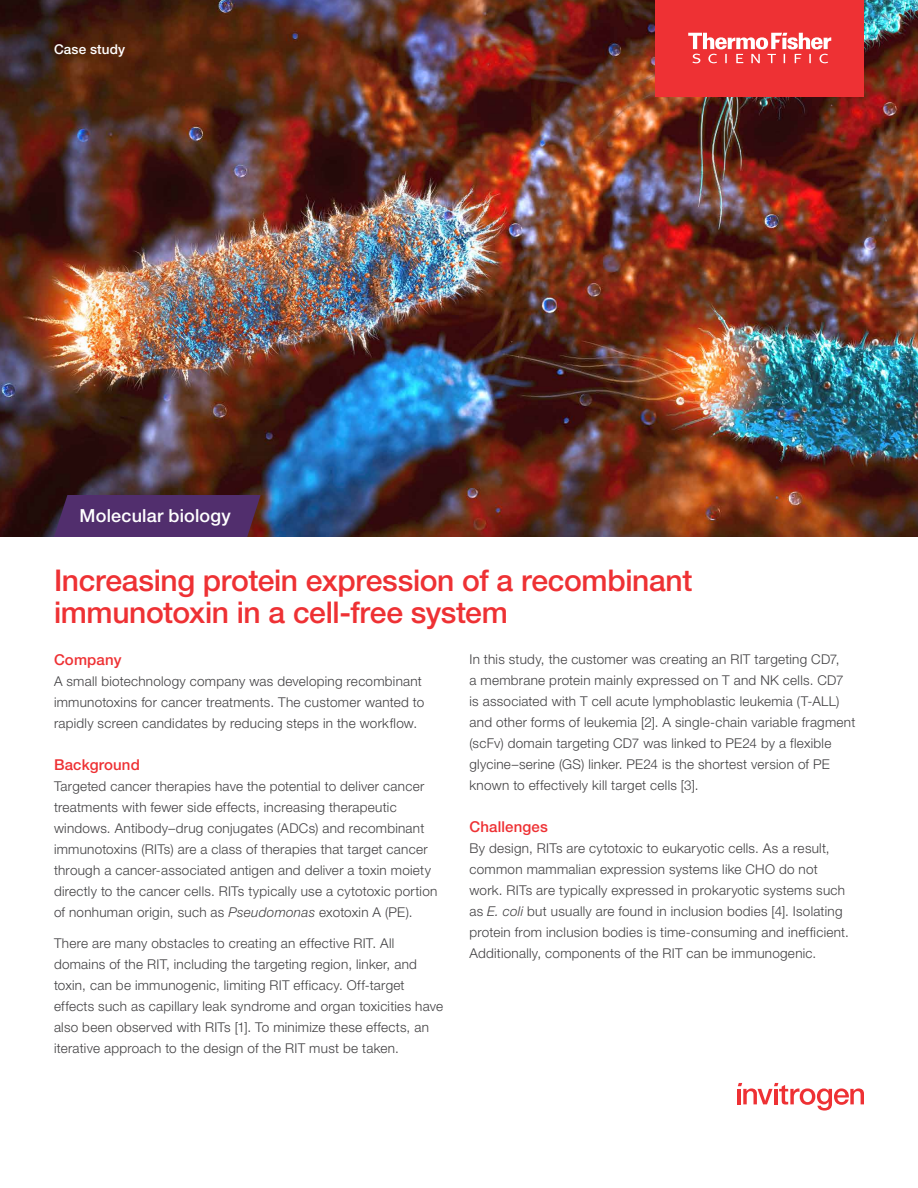
<style>
.page{position:relative;width:918px;height:1188px;background:#fff}
.page>*{position:absolute;margin:0;border:0;box-sizing:border-box;transform-origin:0 0}
.t1{font:500 30px/31.5px "Helvetica Neue LTW1 G";letter-spacing:-.01em;color:#ee3134}
.t2{font:500 18px "Helvetica Neue LTW1 G";letter-spacing:.01em;color:#fff}
.t3{font:500 15px "Helvetica Neue LTW1 G";letter-spacing:.01em;color:#ee3134}
.t4{font:300 13.5px/21px "Helvetica Neue LTW1 G";letter-spacing:.02em;color:#414042}
.t5{font:500 13.5px "Helvetica Neue LTW1 G";letter-spacing:.015em;color:#fff}
.s1{font-style:italic}
</style>
<div class="page">
<img style="left:0;top:0;width:918px;height:537px">
<div style="left:54px;top:495px;width:207px;height:42px;background:#512e6d"></div>
<svg style="left:738px;top:1083px;width:126px;height:28px"></svg>
<div style="left:656px;top:0;width:208px;height:96px;background:#ee3134"></div>
<svg style="left:688px;top:33px;width:143px;height:30px"></svg>
<p class="t5" style="left:54px;top:41px;width:73px">Case study</p>
<h2 class="t2" style="left:80px;top:505px;width:153px">Molecular biology</h2>
<h1 class="t1" style="left:54px;top:565px;width:640px">Increasing protein expression of a recombinant immunotoxin in a cell-free system</h1>
<p class="t3" style="left:54px;top:650px;width:69px">Company</p>
<p class="t4" style="left:54px;top:670px;width:372px">A small biotechnology company was developing recombinant immunotoxins for cancer treatments. The customer wanted to rapidly screen candidates by reducing steps in the workflow.</p>
<p class="t3" style="left:54px;top:755px;width:87px">Background</p>
<p class="t4" style="left:54px;top:775px;width:385px">Targeted cancer therapies have the potential to deliver cancer treatments with fewer side effects, increasing therapeutic windows. Antibody–drug conjugates (ADCs) and recombinant immunotoxins (RITs) are a class of therapies that target cancer through a cancer-associated antigen and deliver a toxin moiety directly to the cancer cells. RITs typically use a cytotoxic portion of nonhuman origin, such as <span class="s1">Pseudomonas</span> exotoxin A (PE).</p>
<p class="t4" style="left:54px;top:933px;width:391px">There are many obstacles to creating an effective RIT. All domains of the RIT, including the targeting region, linker, and toxin, can be immunogenic, limiting RIT efficacy. Off-target effects such as capillary leak syndrome and organ toxicities have also been observed with RITs [1]. To minimize these effects, an iterative approach to the design of the RIT must be taken.</p>
<p class="t4" style="left:470px;top:648px;width:387px">In this study, the customer was creating an RIT targeting CD7,<br>a membrane protein mainly expressed on T and NK cells. CD7 is associated with T cell acute lymphoblastic leukemia (T-ALL) and other forms of leukemia [2]. A single-chain variable fragment (scFv) domain targeting CD7 was linked to PE24 by a flexible glycine–serine (GS) linker. PE24 is the shortest version of PE known to effectively kill target cells [3].</p>
<p class="t3" style="left:470px;top:817px;width:80px">Challenges</p>
<p class="t4" style="left:470px;top:837px;width:381px">By design, RITs are cytotoxic to eukaryotic cells. As a result, common mammalian expression systems like CHO do not work. RITs are typically expressed in prokaryotic systems such as <span class="s1">E. coli</span> but usually are found in inclusion bodies [4]. Isolating protein from inclusion bodies is time-consuming and inefficient.<br>Additionally, components of the RIT can be immunogenic.</p>
</div>
